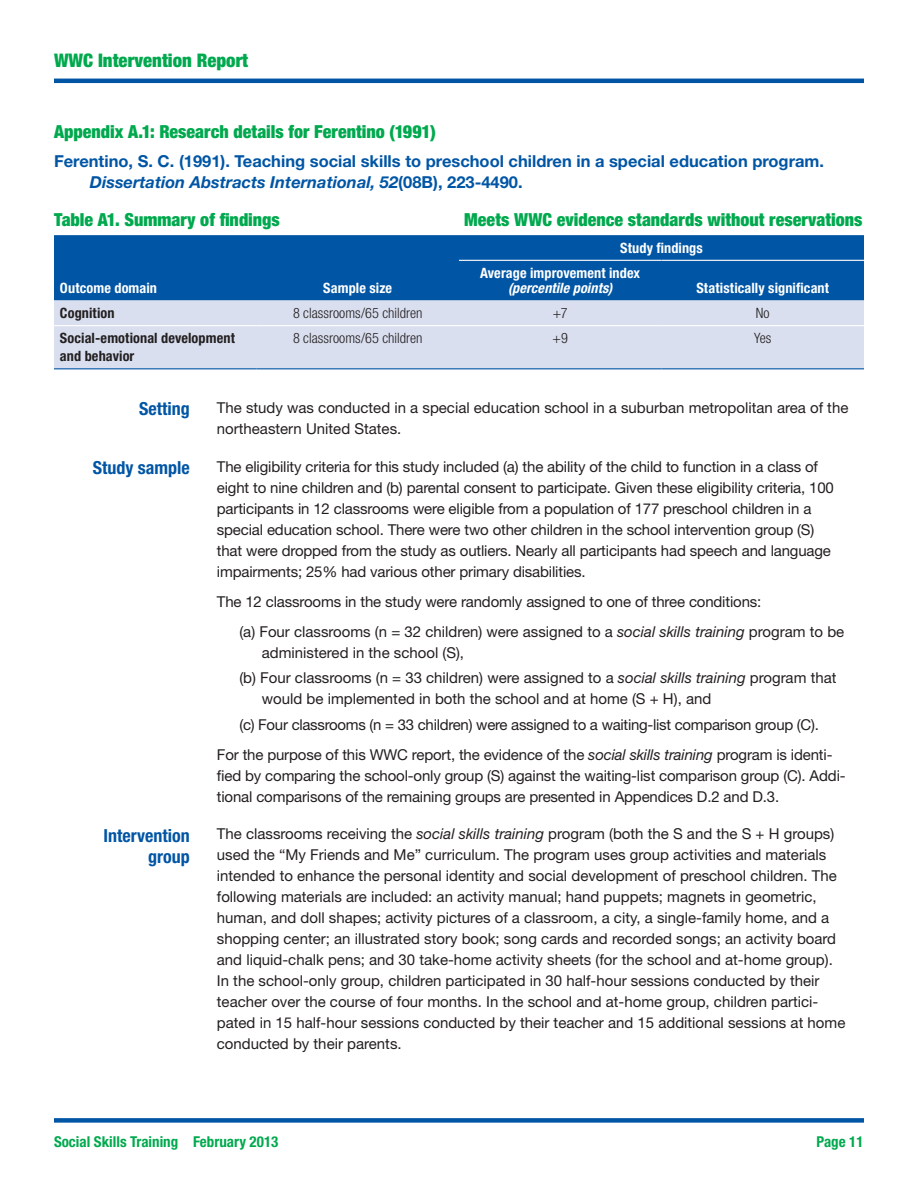
<style>
.page{position:relative;width:918px;height:1188px;background:#fff}
.page>*{position:absolute;margin:0;border:0;box-sizing:border-box;transform-origin:0 0}
.t1{font:900 condensed 18.75px "Helvetica Neue LT Std";color:#00a94e}
.Appendix_table_tit{font:900 condensed 18px "Helvetica Neue LT Std";color:#00a94e}
.blue_heading{font:700 condensed 18px/21px "Helvetica Neue LT Std";color:#0155a5;text-align:right}
.authors_reference{font:700 16.5px/21px "Helvetica Neue LT Std";color:#0155a5}
.text_no_indent{font:15px/21px "Helvetica Neue LT Std";color:#231f20}
.bullet_list{font:15px/21px "Helvetica Neue LT Std";color:#231f20}
.bullet_list-2{font:15px "Helvetica Neue LT Std";letter-spacing:-.02em;color:#231f20}
.t2{font:700 condensed 15px "Helvetica Neue LT Std";color:#00a94e}
.Table_sub_head-cen{font:700 condensed 14.25px/15px "Helvetica Neue LT Std";letter-spacing:.01em;color:#fff;text-align:center}
.Table_body_text-ce{font:300 condensed 14.25px "Helvetica Neue LT Std";color:#231f20}
.Table_sub_head-bla{font:700 condensed 14.25px "Helvetica Neue LT Std";letter-spacing:.01em;color:#231f20}
.Table_sub_head_whi{font:700 condensed 14.25px "Helvetica Neue LT Std";letter-spacing:.01em;color:#fff}
.s1{font-style:italic}
</style>
<div class="page">
<div style="left:54px;top:1118px;width:810px;height:5px;background:#0155a5"></div>
<hr style="left:54px;top:79px;width:810px;height:4px;background:#0155a5">
<div style="left:54px;top:235px;width:810px;height:66px;background:#0155a5"></div>
<div style="left:54px;top:301px;width:810px;height:67px;background:#d9dfef"></div>
<hr style="left:459px;top:260px;width:203px;height:1px;background:#fff">
<hr style="left:662px;top:260px;width:202px;height:1px;background:#fff">
<hr style="left:54px;top:325px;width:202px;height:1px;background:#fff">
<hr style="left:256px;top:325px;width:203px;height:1px;background:#fff">
<hr style="left:459px;top:325px;width:203px;height:1px;background:#fff">
<hr style="left:662px;top:325px;width:202px;height:1px;background:#fff">
<hr style="left:54px;top:368px;width:202px;height:1px;background:#0155a5">
<hr style="left:256px;top:368px;width:203px;height:1px;background:#0155a5">
<hr style="left:459px;top:368px;width:203px;height:1px;background:#0155a5">
<hr style="left:662px;top:368px;width:202px;height:1px;background:#0155a5">
<p class="t1" style="left:54px;top:49px;width:196px">WWC Intervention Report</p>
<p class="Appendix_table_tit" style="left:54px;top:121px;width:383px">Appendix A.1: Research details for Ferentino (1991)</p>
<p class="authors_reference" style="left:90px;top:151px;width:736px;text-indent:-36px">Ferentino, S. C. (1991). Teaching social skills to preschool children in a special education program.<br><span class="s1">Dissertation Abstracts International, 52</span>(08B), 223-4490.</p>
<p class="Appendix_table_tit" style="left:54px;top:209px;width:227px">Table A1. Summary of findings</p>
<p class="Appendix_table_tit" style="left:464px;top:209px;width:400px">Meets WWC evidence standards without reservations</p>
<p class="Table_sub_head_whi" style="left:60px;top:279px;width:99px">Outcome domain</p>
<p class="Table_sub_head-cen" style="left:323px;top:280px;width:70px">Sample size</p>
<p class="Table_sub_head-cen" style="left:620px;top:240px;width:84px">Study findings</p>
<p class="Table_sub_head-cen" style="left:480px;top:265px;width:161px">Average improvement index <span class="s1">(percentile points)</span></p>
<p class="Table_sub_head-cen" style="left:696px;top:280px;width:134px">Statistically significant</p>
<p class="Table_sub_head-bla" style="left:60px;top:304px;width:56px">Cognition</p>
<p class="Table_body_text-ce" style="left:293px;top:305px;width:131px">8 classrooms/65 children</p>
<p class="Table_body_text-ce" style="left:553px;top:305px;width:16px">+7</p>
<p class="Table_body_text-ce" style="left:756px;top:305px;width:15px">No</p>
<p class="Table_sub_head-bla" style="left:60px;top:330px;width:176px">Social-emotional development</p>
<p class="Table_sub_head-bla" style="left:60px;top:348px;width:76px">and behavior</p>
<p class="Table_body_text-ce" style="left:293px;top:330px;width:131px">8 classrooms/65 children</p>
<p class="Table_body_text-ce" style="left:553px;top:330px;width:17px">+9</p>
<p class="Table_body_text-ce" style="left:754px;top:330px;width:19px">Yes</p>
<p class="blue_heading" style="left:139px;top:398px;width:52px">Setting</p>
<p class="text_no_indent" style="left:217px;top:397px;width:633px">The study was conducted in a special education school in a suburban metropolitan area of the northeastern United States.</p>
<p class="blue_heading" style="left:93px;top:457px;width:98px">Study sample</p>
<p class="text_no_indent" style="left:217px;top:456px;width:619px">The eligibility criteria for this study included (a) the ability of the child to function in a class of eight to nine children and (b) parental consent to participate. Given these eligibility criteria, 100 participants in 12 classrooms were eligible from a population of 177 preschool children in a special education school. There were two other children in the school intervention group (S) that were dropped from the study as outliers. Nearly all participants had speech and language impairments; 25% had various other primary disabilities.</p>
<p class="text_no_indent" style="left:217px;top:591px;width:546px">The 12 classrooms in the study were randomly assigned to one of three conditions:</p>
<p class="bullet_list" style="left:262px;top:621px;width:584px;text-indent:-22px">(a) Four classrooms (n = 32 children) were assigned to a <span class="s1">social skills training</span> program to be administered in the school (S),</p>
<p class="bullet_list" style="left:262px;top:667px;width:576px;text-indent:-22px">(b) Four classrooms (n = 33 children) were assigned to a <span class="s1">social skills training</span> program that would be implemented in both the school and at home (S + H), and</p>
<p class="bullet_list-2" style="left:239px;top:715px;width:581px">(c) Four classrooms (n = 33 children) were assigned to a waiting-list comparison group (C).</p>
<p class="text_no_indent" style="left:217px;top:744px;width:630px">For the purpose of this WWC report, the evidence of the <span class="s1">social skills training</span> program is identi&shy;fied by comparing the school-only group (S) against the waiting-list comparison group (C). Addi&shy;tional comparisons of the remaining groups are presented in Appendices D.2 and D.3.</p>
<p class="blue_heading" style="left:104px;top:824px;width:88px">Intervention group</p>
<p class="text_no_indent" style="left:217px;top:823px;width:630px">The classrooms receiving the <span class="s1">social skills training</span> program (both the S and the S + H groups) used the “My Friends and Me” curriculum. The program uses group activities and materials intended to enhance the personal identity and social development of preschool children. The following materials are included: an activity manual; hand puppets; magnets in geometric, human, and doll shapes; activity pictures of a classroom, a city, a single-family home, and a shopping center; an illustrated story book; song cards and recorded songs; an activity board and liquid-chalk pens; and 30 take-home activity sheets (for the school and at-home group).<br>In the school-only group, children participated in 30 half-hour sessions conducted by their teacher over the course of four months. In the school and at-home group, children partici&shy;pated in 15 half-hour sessions conducted by their teacher and 15 additional sessions at home conducted by their parents.</p>
<p class="t2" style="left:54px;top:1132px;width:226px">Social Skills Training February 2013</p>
<p class="t2" style="left:817px;top:1132px;width:49px">Page 11</p>
</div>
